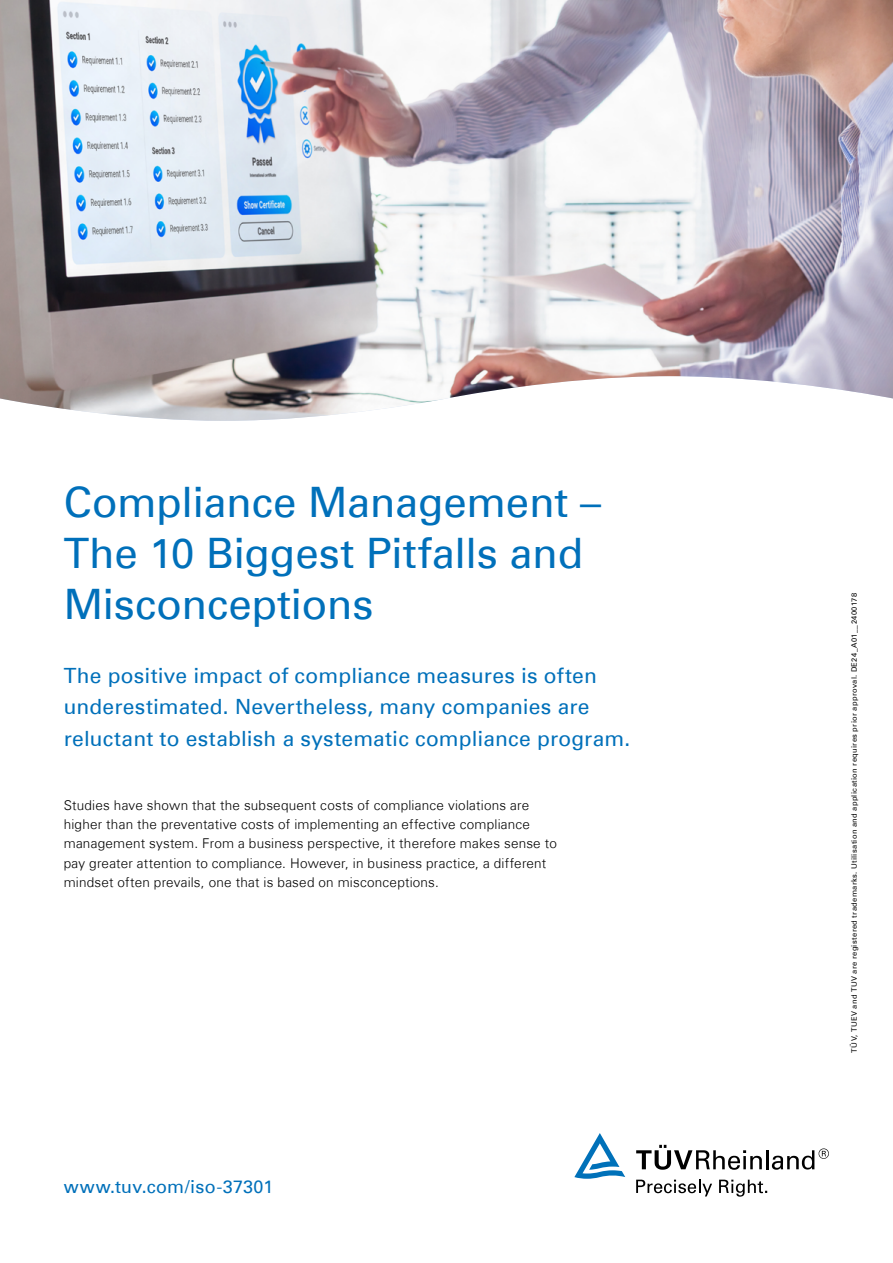
<style>
.page{position:relative;width:893px;height:1263px;background:#fff}
.page>*{position:absolute;margin:0;border:0;box-sizing:border-box;transform-origin:0 0}
.t1{font:42px/51px "Univers Com 55 Roman";letter-spacing:-.005em;color:#0070ba}
.t2{font:21px/32px "Univers Com 55 Roman";letter-spacing:.01em;color:#0070ba}
.t3{font:18px "Univers Com 55 Roman";letter-spacing:.015em;color:#0070ba}
.t4{font:300 13.5px/19.2px "Univers Com 45";letter-spacing:.015em;color:#000}
.t5{font:7.5px "Univers Com 55 Roman";letter-spacing:.05em;color:#000}
.s1{color:#fff}
</style>
<div class="page">
<svg style="left:636px;top:1145px;width:193px;height:25px"></svg>
<svg style="left:574px;top:1133px;width:51px;height:46px"></svg>
<svg style="left:636px;top:1179px;width:76px;height:17px"></svg>
<svg style="left:719px;top:1180px;width:48px;height:16px"></svg>
<img style="left:0;top:0;width:893px;height:421px">
<h1 class="t1" style="left:64px;top:476px;width:539px">Compliance Management –<br>The 10 Biggest Pitfalls and<br>Misconceptions</h1>
<h2 class="t2" style="left:64px;top:659px;width:568px">The positive impact of compliance measures is often underestimated. Nevertheless, many companies are reluctant to establish a systematic compliance program.</h2>
<p class="t4" style="left:64px;top:796px;width:495px">Studies have shown that the subsequent costs of compliance violations are higher than the preventative costs of implementing an effective compliance management system. From a business perspective, it therefore makes sense to pay greater attention to compliance. However, in business practice, a different mindset often prevails, one that is based on misconceptions.</p>
<h3 class="t3" style="left:64px;top:1175px;width:211px">www.tuv.com/iso-37301</h3>
<p class="t5" style="left:850px;top:1061px;width:469px;rotate:-90deg"><span class="s1">®</span> TÜV, TUEV and TUV are registered trademarks. Utilisation and application requires prior approval. DE24_A01__2400178</p>
</div>
